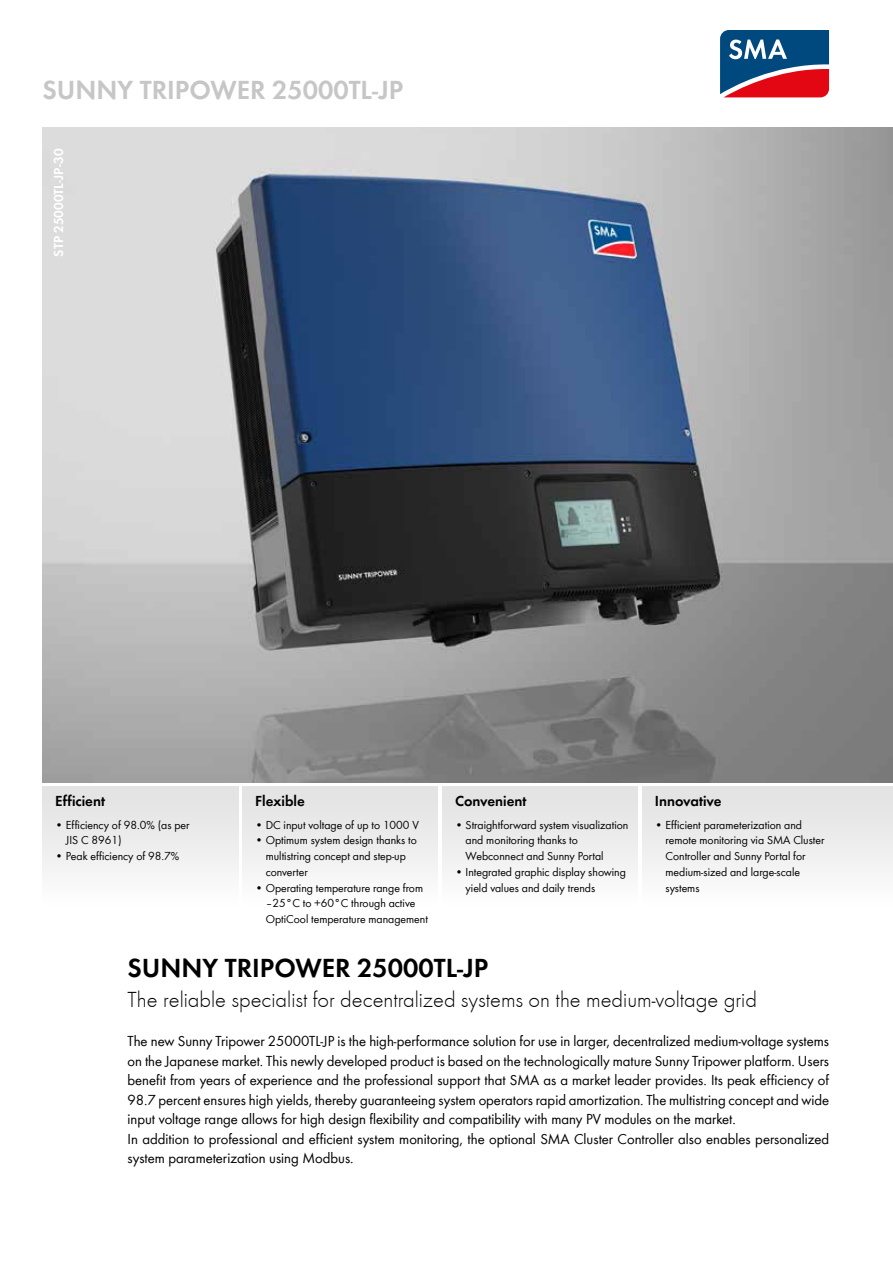
<style>
.page{position:relative;width:893px;height:1263px;background:#fff}
.page>*{position:absolute;margin:0;border:0;box-sizing:border-box;transform-origin:0 0}
.t1{font:600 27px "SMA Futura Global";color:#c6c6c6}
.t2{font:600 27px "SMA Futura Global";color:#000}
.t3{font:300 22.5px "SMA Futura Global";color:#000}
.t4{font:15px/19.5px "SMA Futura Global";color:#000}
.t5{font:600 15px "SMA Futura Global";color:#000}
.t6{font:600 13.5px "SMA Futura Global";color:#fff}
.t7{font:12px/15.8px "SMA Futura Global";color:#000}
</style>
<div class="page">
<svg style="left:720px;top:30px;width:110px;height:68px;background:#655376"></svg>
<img style="left:43px;top:128px;width:850px;height:654px">
<div style="left:43px;top:787px;width:195px;height:119px;background:linear-gradient(to bottom,#e1e1e1,#fdfdfd)"></div>
<div style="left:242px;top:787px;width:196px;height:119px;background:linear-gradient(to bottom,#e1e1e1,#fdfdfd)"></div>
<div style="left:442px;top:787px;width:196px;height:119px;background:linear-gradient(to bottom,#e1e1e1,#fdfdfd)"></div>
<div style="left:642px;top:787px;width:251px;height:119px;background:linear-gradient(to bottom,#e1e1e1,#fdfdfd)"></div>
<h1 class="t1" style="left:43px;top:74px;width:362px">SUNNY TRIPOWER 25000TL-JP</h1>
<p class="t6" style="left:51px;top:257px;width:109px;rotate:-90deg">STP 25000TL-JP-30</p>
<p class="t6" style="left:51px;top:249px;width:102px;rotate:-90deg">DOCUMENT NO.</p>
<p class="t5" style="left:55px;top:792px;width:51px">Efficient</p>
<p class="t7" style="left:66px;top:816px;width:125px;text-indent:-11px">• Efficiency of 98.0% (as per<br>JIS C 8961)</p>
<p class="t7" style="left:55px;top:848px;width:126px">• Peak efficiency of 98.7%</p>
<p class="t5" style="left:255px;top:792px;width:51px">Flexible</p>
<p class="t7" style="left:255px;top:816px;width:165px">• DC input voltage of up to 1000 V</p>
<p class="t7" style="left:266px;top:832px;width:153px;text-indent:-11px">• Optimum system design thanks to multistring concept and step-up converter</p>
<p class="t7" style="left:266px;top:879px;width:164px;text-indent:-11px">• Operating temperature range from –25°C to +60°C through active<br>OptiCool temperature management</p>
<h1 class="t2" style="left:128px;top:952px;width:362px">SUNNY TRIPOWER 25000TL-JP</h1>
<h2 class="t3" style="left:128px;top:986px;width:631px">The reliable specialist for decentralized systems on the medium-voltage grid</h2>
<p class="t4" style="left:128px;top:1031px;width:703px">The new Sunny Tripower 25000TL-JP is the high-performance solution for use in larger, decentralized medium-voltage systems on the Japanese market. This newly developed product is based on the technologically mature Sunny Tripower platform. Users benefit from years of experience and the professional support that SMA as a market leader provides. Its peak efficiency of 98.7 percent ensures high yields, thereby guaranteeing system operators rapid amortization. The multistring concept and wide input voltage range allows for high design flexibility and compatibility with many PV modules on the market.<br>In addition to professional and efficient system monitoring, the optional SMA Cluster Controller also enables personalized system parameterization using Modbus.</p>
<p class="t5" style="left:455px;top:792px;width:73px">Convenient</p>
<p class="t7" style="left:466px;top:816px;width:164px;text-indent:-11px">• Straightforward system visualization and monitoring thanks to<br>Webconnect and Sunny Portal</p>
<p class="t7" style="left:466px;top:864px;width:162px;text-indent:-11px">• Integrated graphic display showing yield values and daily trends</p>
<p class="t5" style="left:655px;top:792px;width:68px">Innovative</p>
<p class="t7" style="left:665px;top:816px;width:161px;text-indent:-11px">• Efficient parameterization and remote monitoring via SMA Cluster<br>Controller and Sunny Portal for medium-sized and large-scale systems</p>
</div>
